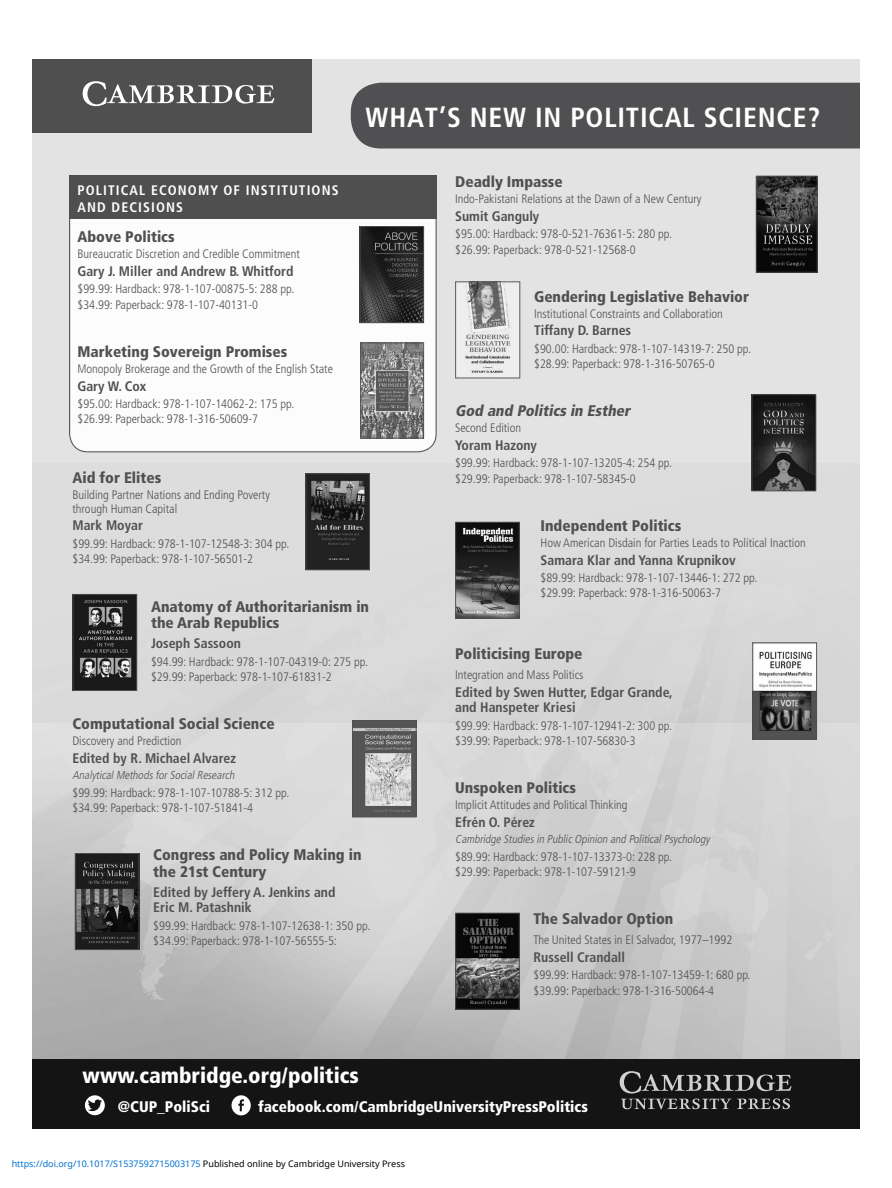
<style>
.page{position:relative;width:892px;height:1188px;background:#fff}
.page>*{position:absolute;margin:0;border:0;box-sizing:border-box;transform-origin:0 0}
.t1{font:700 condensed 27.6px "Frutiger LTACE";letter-spacing:.03em;color:#fff}
.t2{font:900 condensed 21.9px "Frutiger LTACE";color:#fff}
.t3{font:900 condensed 15.3px/17px "Frutiger LTACE";color:#505052}
.t4{font:900 condensed 15.3px "Frutiger LTACE";color:#fff}
.t5{font:italic 900 condensed 15.3px "Frutiger LTACE";color:#505052}
.t6{font:700 condensed 13.8px/15.3px "Frutiger LTACE";color:#505052}
.t7{font:700 condensed 13.8px/17px "Frutiger LTACE";letter-spacing:.08em;color:#fff}
.t8{font:300 condensed 12.3px/15.3px "Frutiger LTACE";color:#505052}
.t9{font:italic 300 condensed 11.55px "Frutiger LTACE";color:#505052}
.t10{font:9px "Noto Sans";color:#0172cf}
.s1{color:#000}
</style>
<div class="page">
<div style="left:32px;top:59px;width:827px;height:404px;background:#e3e3e3"></div>
<img style="left:32px;top:463px;width:827px;height:596px">
<div style="left:33px;top:59px;width:279px;height:74px;background:#4f4f4f"></div>
<svg style="left:83px;top:81px;width:191px;height:25px"></svg>
<svg style="left:69px;top:219px;width:367px;height:233px"></svg>
<div style="left:69px;top:176px;width:367px;height:43px;background:#4f4f4f"></div>
<div style="left:350px;top:83px;width:509px;height:66px;background:#505052"></div>
<div style="left:32px;top:1059px;width:827px;height:70px;background:#141414"></div>
<svg style="left:619px;top:1071px;width:172px;height:38px"></svg>
<svg style="left:85px;top:1095px;width:20px;height:20px"></svg>
<svg style="left:755px;top:176px;width:62px;height:97px;background:#323232"></svg>
<svg style="left:455px;top:522px;width:64px;height:97px;background:#484848"></svg>
<svg style="left:751px;top:394px;width:64px;height:97px;background:#313131"></svg>
<svg style="left:455px;top:281px;width:65px;height:97px;background:#c5c5c5"></svg>
<svg style="left:751px;top:642px;width:65px;height:98px"></svg>
<svg style="left:455px;top:913px;width:64px;height:97px;background:#3b3b3b"></svg>
<svg style="left:352px;top:720px;width:64px;height:97px;background:#898989"></svg>
<svg style="left:75px;top:853px;width:64px;height:97px;background:#333"></svg>
<svg style="left:359px;top:226px;width:65px;height:97px;background:#313131"></svg>
<svg style="left:360px;top:342px;width:64px;height:97px;background:#7d7d7d"></svg>
<svg style="left:305px;top:473px;width:64px;height:97px;background:#363636"></svg>
<svg style="left:72px;top:594px;width:65px;height:97px;background:#3b3b3b"></svg>
<svg style="left:231px;top:1095px;width:20px;height:20px"></svg>
<h1 class="t1" style="left:365px;top:104px;width:456px">WHAT’S NEW IN POLITICAL SCIENCE?</h1>
<p class="t7" style="left:77px;top:182px;width:262px">POLITICAL ECONOMY OF INSTITUTIONS<br>AND DECISIONS</p>
<p class="t3" style="left:77px;top:229px;width:99px">Above Politics</p>
<p class="t8" style="left:77px;top:247px;width:224px">Bureaucratic Discretion and Credible Commitment</p>
<p class="t6" style="left:77px;top:264px;width:217px">Gary J. Miller and Andrew B. Whitford</p>
<p class="t8" style="left:77px;top:282px;width:218px">$99.99: Hardback: 978-1-107-00875-5: 288 pp. $34.99: Paperback: 978-1-107-40131-0</p>
<p class="t3" style="left:77px;top:344px;width:211px">Marketing Sovereign Promises</p>
<p class="t8" style="left:77px;top:362px;width:257px">Monopoly Brokerage and the Growth of the English State</p>
<p class="t6" style="left:77px;top:379px;width:70px">Gary W. Cox</p>
<p class="t8" style="left:77px;top:397px;width:218px">$95.00: Hardback: 978-1-107-14062-2: 175 pp. $26.99: Paperback: 978-1-316-50609-7</p>
<p class="t3" style="left:72px;top:470px;width:90px">Aid for Elites</p>
<p class="t8" style="left:72px;top:489px;width:199px;line-height:13.8px">Building Partner Nations and Ending Poverty through Human Capital</p>
<p class="t6" style="left:72px;top:519px;width:72px">Mark Moyar</p>
<p class="t8" style="left:72px;top:537px;width:218px">$99.99: Hardback: 978-1-107-12548-3: 304 pp. $34.99: Paperback: 978-1-107-56501-2</p>
<p class="t3" style="left:151px;top:599px;width:219px">Anatomy of Authoritarianism in the Arab Republics</p>
<p class="t6" style="left:151px;top:636px;width:91px">Joseph Sassoon</p>
<p class="t8" style="left:151px;top:654px;width:218px">$94.99: Hardback: 978-1-107-04319-0: 275 pp. $29.99: Paperback: 978-1-107-61831-2</p>
<p class="t3" style="left:72px;top:716px;width:203px">Computational Social Science</p>
<p class="t8" style="left:72px;top:734px;width:110px">Discovery and Prediction</p>
<p class="t6" style="left:72px;top:751px;width:165px">Edited by R. Michael Alvarez</p>
<p class="t9" style="left:72px;top:770px;width:166px">AnalyticalMethodsforSocialResearch</p>
<p class="t8" style="left:72px;top:786px;width:218px">$99.99: Hardback: 978-1-107-10788-5: 312 pp. $34.99: Paperback: 978-1-107-51841-4</p>
<p class="t3" style="left:153px;top:847px;width:210px">Congress and Policy Making in the 21st Century</p>
<p class="t6" style="left:153px;top:885px;width:184px">Edited by Jeffery A. Jenkins and<br>Eric M. Patashnik</p>
<p class="t8" style="left:153px;top:919px;width:218px">$99.99: Hardback: 978-1-107-12638-1: 350 pp. $34.99: Paperback: 978-1-107-56555-5:</p>
<p class="t3" style="left:455px;top:174px;width:109px">Deadly Impasse</p>
<p class="t8" style="left:455px;top:192px;width:248px">Indo-Pakistani Relations at the Dawn of a New Century</p>
<p class="t6" style="left:455px;top:209px;width:86px">Sumit Ganguly</p>
<p class="t8" style="left:455px;top:227px;width:218px">$95.00: Hardback: 978-0-521-76361-5: 280 pp. $26.99: Paperback: 978-0-521-12568-0</p>
<p class="t3" style="left:534px;top:289px;width:216px">Gendering Legislative Behavior</p>
<p class="t8" style="left:534px;top:307px;width:190px">Institutional Constraints and Collaboration</p>
<p class="t6" style="left:534px;top:324px;width:99px">Tiffany D. Barnes</p>
<p class="t8" style="left:534px;top:342px;width:218px">$90.00: Hardback: 978-1-107-14319-7: 250 pp. $28.99: Paperback: 978-1-316-50765-0</p>
<p class="t5" style="left:455px;top:404px;width:179px">God and Politics in Esther</p>
<p class="t8" style="left:455px;top:421px;width:67px">Second Edition</p>
<p class="t6" style="left:455px;top:438px;width:83px">Yoram Hazony</p>
<p class="t8" style="left:455px;top:456px;width:218px">$99.99: Hardback: 978-1-107-13205-4: 254 pp. $29.99: Paperback: 978-1-107-58345-0</p>
<p class="t3" style="left:540px;top:518px;width:142px">Independent Politics</p>
<p class="t8" style="left:540px;top:536px;width:266px">How American Disdain for Parties Leads to Political Inaction</p>
<p class="t6" style="left:540px;top:553px;width:197px">Samara Klar and Yanna Krupnikov</p>
<p class="t8" style="left:540px;top:571px;width:218px">$89.99: Hardback: 978-1-107-13446-1: 272 pp. $29.99: Paperback: 978-1-316-50063-7</p>
<p class="t3" style="left:455px;top:646px;width:129px">Politicising Europe</p>
<p class="t8" style="left:455px;top:668px;width:130px">Integration and Mass Politics</p>
<p class="t6" style="left:455px;top:685px;width:219px">Edited by Swen Hutter, Edgar Grande, and Hanspeter Kriesi</p>
<p class="t8" style="left:455px;top:718px;width:218px">$99.99: Hardback: 978-1-107-12941-2: 300 pp. $39.99: Paperback: 978-1-107-56830-3</p>
<p class="t3" style="left:455px;top:780px;width:122px">Unspoken Politics</p>
<p class="t8" style="left:455px;top:798px;width:174px">Implicit Attitudes and Political Thinking</p>
<p class="t6" style="left:455px;top:815px;width:81px">Efrén O. Pérez</p>
<p class="t9" style="left:455px;top:834px;width:258px">Cambridge Studiesin Public Opinion and PoliticalPsychology</p>
<p class="t8" style="left:455px;top:850px;width:218px">$89.99: Hardback: 978-1-107-13373-0: 228 pp. $29.99: Paperback: 978-1-107-59121-9</p>
<p class="t3" style="left:533px;top:911px;width:141px">The Salvador Option</p>
<p class="t8" style="left:533px;top:933px;width:200px">The United States in El Salvador, 1977–1992</p>
<p class="t6" style="left:533px;top:950px;width:93px">Russell Crandall</p>
<p class="t8" style="left:533px;top:968px;width:218px">$99.99: Hardback: 978-1-107-13459-1: 680 pp. $39.99: Paperback: 978-1-316-50064-4</p>
<h2 class="t2" style="left:83px;top:1064px;width:277px">www.cambridge.org/politics</h2>
<p class="t4" style="left:118px;top:1099px;width:94px">@CUP_PoliSci</p>
<p class="t4" style="left:258px;top:1099px;width:331px">facebook.com/CambridgeUniversityPressPolitics</p>
<p class="t10" style="left:12px;top:1157px;width:394px">https://doi.org/10.1017/S1537592715003175 <span class="s1">Published online by Cambridge University Press</span></p>
</div>
